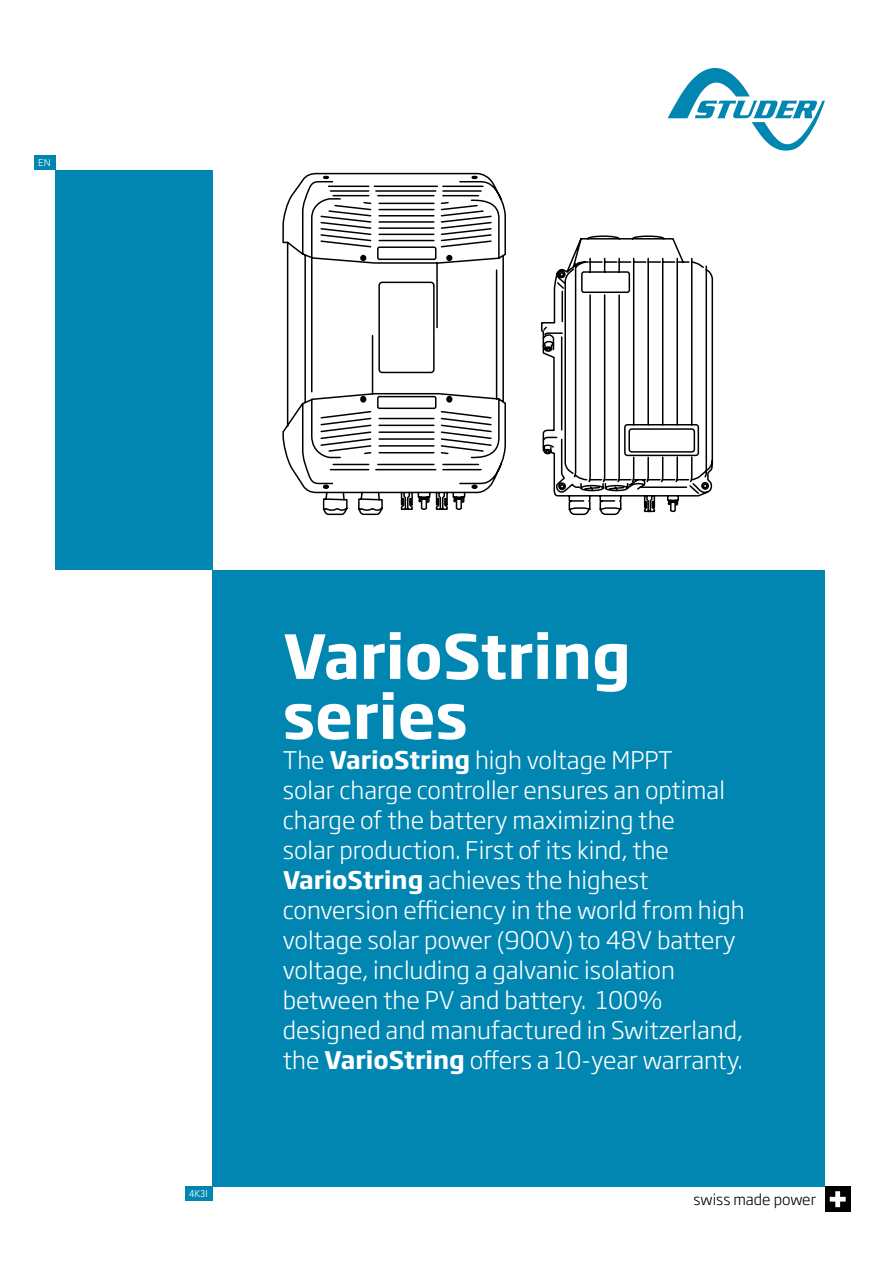
<style>
.page{position:relative;width:893px;height:1263px;background:#fff}
.page>*{position:absolute;margin:0;border:0;box-sizing:border-box;transform-origin:0 0}
.t1{font:700 60px/60px "Soho Gothic Pro";color:#fff}
.t2{font:300 24px/30px "Soho Gothic Pro";color:#fff}
.t3{font:300 15px "Soho Gothic Pro";color:#000}
.t4{font:9.75px "Avenir Next";color:#fff;scale:.94 1}
.s1{font-weight:700}
</style>
<div class="page">
<div style="left:213px;top:570px;width:612px;height:616px;background:#0086b1"></div>
<div style="left:55px;top:170px;width:158px;height:400px;background:#0086b1"></div>
<div style="left:825px;top:1186px;width:25px;height:26px;background:#000"></div>
<svg style="left:830px;top:1191px;width:16px;height:16px"></svg>
<svg style="left:668px;top:68px;width:157px;height:83px"></svg>
<div style="left:34px;top:155px;width:21px;height:15px;background:#0086b1"></div>
<svg style="left:282px;top:172px;width:224px;height:344px"></svg>
<div style="left:185px;top:1186px;width:28px;height:15px;background:#0086b1"></div>
<svg style="left:541px;top:235px;width:173px;height:281px"></svg>
<p class="t4" style="left:38px;top:154px;width:15px">EN</p>
<p class="t4" style="left:189px;top:1185px;width:21px">4K3I</p>
<h1 class="t1" style="left:283px;top:623px;width:350px">VarioString series</h1>
<p class="t2" style="left:283px;top:744px;width:464px">The <span class="s1">VarioString</span> high voltage MPPT<br>solar charge controller ensures an optimal charge of the battery maximizing the<br>solar production. First of its kind, the <span class="s1">VarioString</span> achieves the highest conversion efficiency in the world from high voltage solar power (900V) to 48V battery voltage, including a galvanic isolation between the PV and battery. 100% designed and manufactured in Switzerland, the <span class="s1">VarioString</span> offers a 10-year warranty.</p>
<p class="t3" style="left:693px;top:1188px;width:124px">swiss made power</p>
</div>
